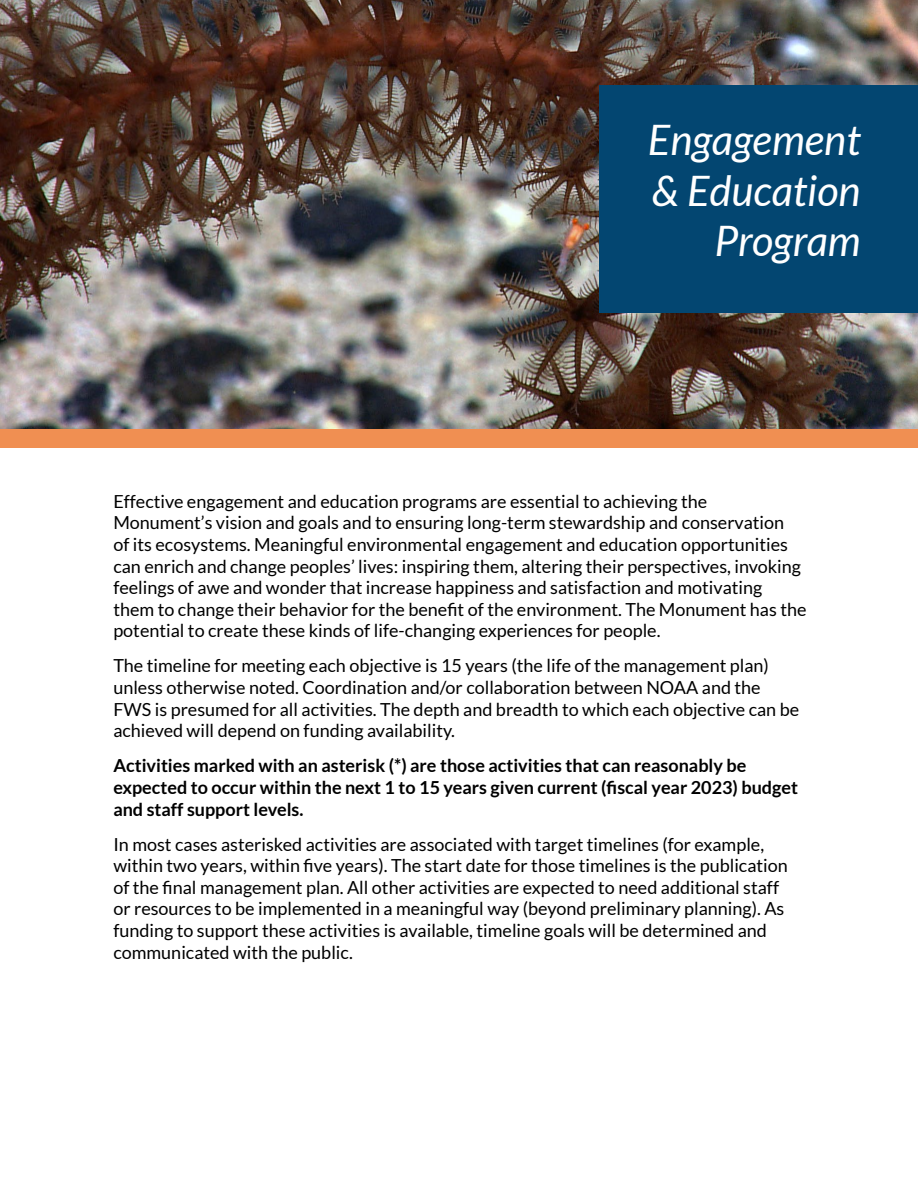
<style>
.page{position:relative;width:918px;height:1188px;background:#fff}
.page>*{position:absolute;margin:0;border:0;box-sizing:border-box;transform-origin:0 0}
.t1{font:italic 42px/50.4px "Lato";color:#fff;text-align:right}
.t2{font:18px/21.6px "Lato";color:#000}
.t3{font:700 18px/21.6px "Lato";color:#000}
</style>
<div class="page">
<img style="left:0;top:0;width:918px;height:429px">
<div style="left:0;top:429px;width:918px;height:19px;background:#f08f52"></div>
<div style="left:599px;top:85px;width:319px;height:228px;background:#034671"></div>
<h1 class="t1" style="left:648px;top:116px;width:214px">Engagement &amp; Education<br>Program</h1>
<p class="t2" style="left:113px;top:490px;width:695px">Effective engagement and education programs are essential to achieving the Monument’s vision and goals and to ensuring long-term stewardship and conservation<br>of its ecosystems. Meaningful environmental engagement and education opportunities can enrich and change peoples’ lives: inspiring them, altering their perspectives, invoking feelings of awe and wonder that increase happiness and satisfaction and motivating them to change their behavior for the benefit of the environment. The Monument has the potential to create these kinds of life-changing experiences for people.</p>
<p class="t2" style="left:113px;top:655px;width:687px">The timeline for meeting each objective is 15 years (the life of the management plan) unless otherwise noted. Coordination and/or collaboration between NOAA and the FWS is presumed for all activities. The depth and breadth to which each objective can be achieved will depend on funding availability.</p>
<p class="t3" style="left:113px;top:755px;width:686px">Activities marked with an asterisk (*) are those activities that can reasonably be expected to occur within the next 1 to 15 years given current (fiscal year 2023) budget and staff support levels.</p>
<p class="t2" style="left:113px;top:833px;width:676px">In most cases asterisked activities are associated with target timelines (for example, within two years, within five years). The start date for those timelines is the publication of the final management plan. All other activities are expected to need additional staff or resources to be implemented in a meaningful way (beyond preliminary planning). As funding to support these activities is available, timeline goals will be determined and communicated with the public.</p>
</div>
